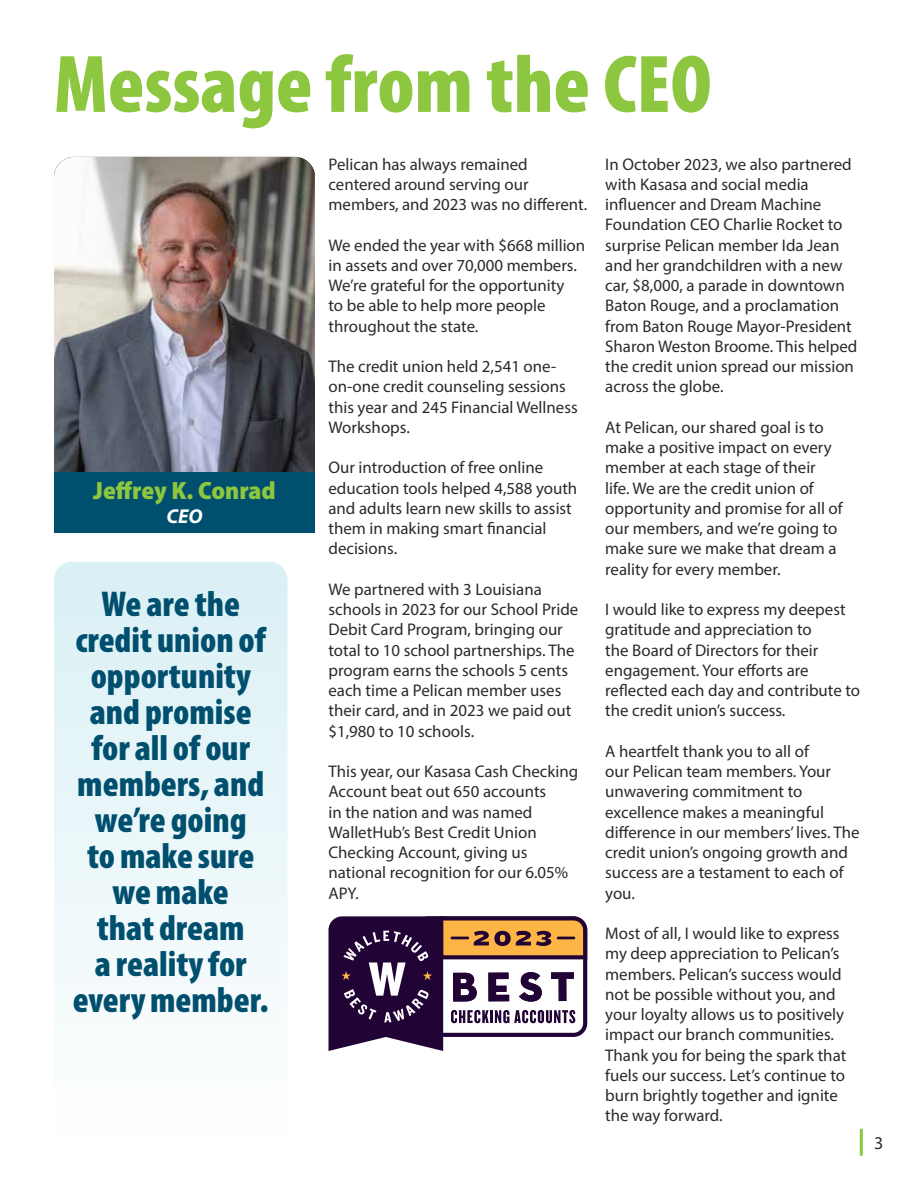
<style>
.page{position:relative;width:918px;height:1188px;background:#fff}
.page>*{position:absolute;margin:0;border:0;box-sizing:border-box;transform-origin:0 0}
.t1{font:900 condensed 82.5px "Myriad Pro";color:#8dc63f}
.t2{font:900 condensed 36px/36px "Myriad Pro";color:#004f6e;text-align:center}
.t3{font:900 semi-condensed 25.2px "Myriad Pro";color:#8dc63f}
.t4{font:italic 700 20.1px "Myriad Pro";color:#fff}
.t5{font:18px "Myriad Pro";color:#282b2d}
.t6{font:16.8px/20.2px "Myriad Pro";color:#282b2d}
</style>
<div class="page">
<hr style="left:860px;top:1129px;width:3px;height:27px;background:#8dc63f">
<svg style="left:54px;top:562px;width:234px;height:426px;fill:#e7f5f8"></svg>
<img style="left:54px;top:157px;width:261px;height:315px">
<div style="left:54px;top:472px;width:261px;height:61px;background:#004f6e"></div>
<svg style="left:329px;top:916px;width:258px;height:135px"></svg>
<h1 class="t1" style="left:54px;top:32px;width:659px">Message from the CEO</h1>
<h3 class="t3" style="left:93px;top:474px;width:184px">Jeffrey K. Conrad</h3>
<p class="t4" style="left:166px;top:503px;width:38px">CEO</p>
<h2 class="t2" style="left:73px;top:585px;width:197px">We are the credit union of opportunity and promise for all of our members, and we’re going<br>to make sure we make<br>that dream<br>a reality for every member.</h2>
<p class="t6" style="left:328px;top:154px;width:259px">Pelican has always remained centered around serving our members, and 2023 was no different.</p>
<p class="t6" style="left:328px;top:235px;width:258px">We ended the year with $668 million in assets and over 70,000 members.<br>We’re grateful for the opportunity<br>to be able to help more people throughout the state.</p>
<p class="t6" style="left:328px;top:356px;width:251px">The credit union held 2,541 one&shy;on-one credit counseling sessions this year and 245 Financial Wellness<br>Workshops.</p>
<p class="t6" style="left:328px;top:457px;width:250px">Our introduction of free online education tools helped 4,588 youth and adults learn new skills to assist them in making smart financial decisions.</p>
<p class="t6" style="left:328px;top:579px;width:251px">We partnered with 3 Louisiana schools in 2023 for our School Pride<br>Debit Card Program, bringing our total to 10 school partnerships. The program earns the schools 5 cents each time a Pelican member uses their card, and in 2023 we paid out $1,980 to 10 schools.</p>
<p class="t6" style="left:328px;top:761px;width:251px">This year, our Kasasa Cash Checking<br>Account beat out 650 accounts<br>in the nation and was named<br>WalletHub’s Best Credit Union<br>Checking Account, giving us national recognition for our 6.05%<br>APY.</p>
<p class="t6" style="left:605px;top:154px;width:254px">In October 2023, we also partnered with Kasasa and social media influencer and Dream Machine<br>Foundation CEO Charlie Rocket to surprise Pelican member Ida Jean and her grandchildren with a new car, $8,000, a parade in downtown<br>Baton Rouge, and a proclamation from Baton Rouge Mayor-President<br>Sharon Weston Broome. This helped the credit union spread our mission across the globe.</p>
<p class="t6" style="left:605px;top:417px;width:239px">At Pelican, our shared goal is to make a positive impact on every member at each stage of their life. We are the credit union of opportunity and promise for all of our members, and we’re going to make sure we make that dream a reality for every member.</p>
<p class="t6" style="left:605px;top:599px;width:256px">I would like to express my deepest gratitude and appreciation to<br>the Board of Directors for their engagement. Your efforts are reflected each day and contribute to the credit union’s success.</p>
<p class="t6" style="left:605px;top:741px;width:256px">A heartfelt thank you to all of<br>our Pelican team members. Your unwavering commitment to excellence makes a meaningful difference in our members’ lives. The credit union’s ongoing growth and success are a testament to each of you.</p>
<p class="t6" style="left:605px;top:923px;width:243px">Most of all, I would like to express my deep appreciation to Pelican’s members. Pelican’s success would not be possible without you, and your loyalty allows us to positively impact our branch communities.<br>Thank you for being the spark that fuels our success. Let’s continue to burn brightly together and ignite the way forward.</p>
<p class="t5" style="left:874px;top:1132px;width:11px">3</p>
</div>
